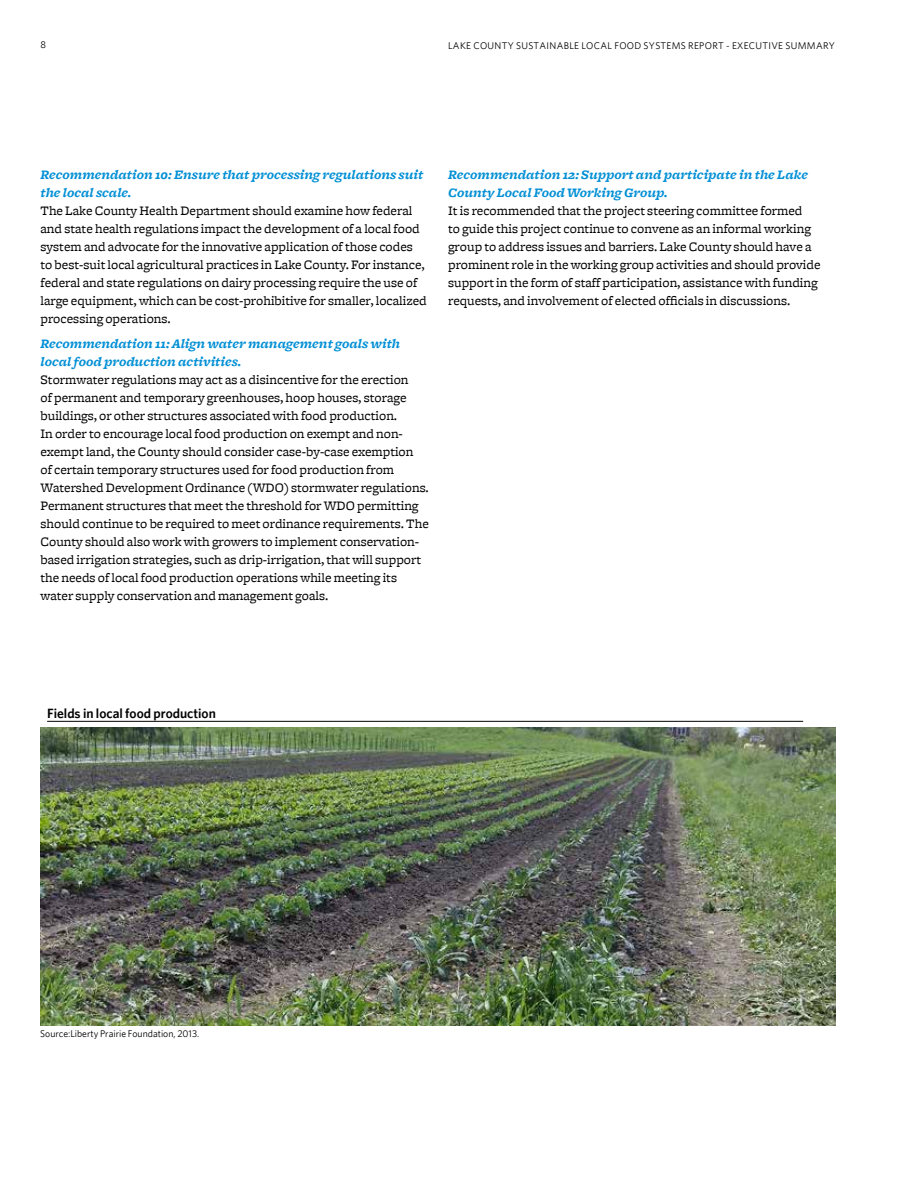
<style>
.page{position:relative;width:918px;height:1188px;background:#fff}
.page>*{position:absolute;margin:0;border:0;box-sizing:border-box;transform-origin:0 0}
.t1{font:13.5px/18px "CMAP Serif";color:#000}
.t2{font:italic 700 13.5px/18px "CMAP Serif";color:#008fd5}
.t3{font:700 13.5px "CMAP Sans";color:#000}
.t4{font:9.75px "CMAP Sans";letter-spacing:.03em;color:#000}
.t5{font:9.75px "CMAP Sans";color:#000}
</style>
<div class="page">
<hr style="left:47px;top:721px;width:756px;height:1px;background:#000">
<img style="left:40px;top:727px;width:796px;height:299px">
<p class="t4" style="left:40px;top:38px;width:7px">8</p>
<p class="t4" style="left:448px;top:40px;width:388px">LAKE COUNTY SUSTAINABLE LOCAL FOOD SYSTEMS REPORT - EXECUTIVE SUMMARY</p>
<p class="t2" style="left:40px;top:166px;width:384px">Recommendation 10: Ensure that processing regulations suit the local scale.</p>
<p class="t1" style="left:40px;top:202px;width:388px">The Lake County Health Department should examine how federal and state health regulations impact the development of a local food system and advocate for the innovative application of those codes to best-suit local agricultural practices in Lake County. For instance, federal and state regulations on dairy processing require the use of large equipment, which can be cost-prohibitive for smaller, localized processing operations.</p>
<p class="t2" style="left:40px;top:335px;width:361px">Recommendation 11: Align water management goals with local food production activities.</p>
<p class="t1" style="left:40px;top:371px;width:390px">Stormwater regulations may act as a disincentive for the erection<br>of permanent and temporary greenhouses, hoop houses, storage buildings, or other structures associated with food production.<br>In order to encourage local food production on exempt and non&shy;exempt land, the County should consider case-by-case exemption<br>of certain temporary structures used for food production from Watershed Development Ordinance (WDO) stormwater regulations.<br>Permanent structures that meet the threshold for WDO permitting should continue to be required to meet ordinance requirements. The County should also work with growers to implement conservation&shy;based irrigation strategies, such as drip-irrigation, that will support the needs of local food production operations while meeting its water supply conservation and management goals.</p>
<p class="t2" style="left:448px;top:166px;width:361px">Recommendation 12: Support and participate in the Lake<br>County Local Food Working Group.</p>
<p class="t1" style="left:448px;top:202px;width:374px">It is recommended that the project steering committee formed<br>to guide this project continue to convene as an informal working group to address issues and barriers. Lake County should have a prominent role in the working group activities and should provide support in the form of staff participation, assistance with funding requests, and involvement of elected officials in discussions.</p>
<p class="t3" style="left:47px;top:705px;width:170px">Fields in local food production</p>
<p class="t5" style="left:40px;top:1027px;width:161px">Source:Liberty Prairie Foundation, 2013.</p>
</div>
